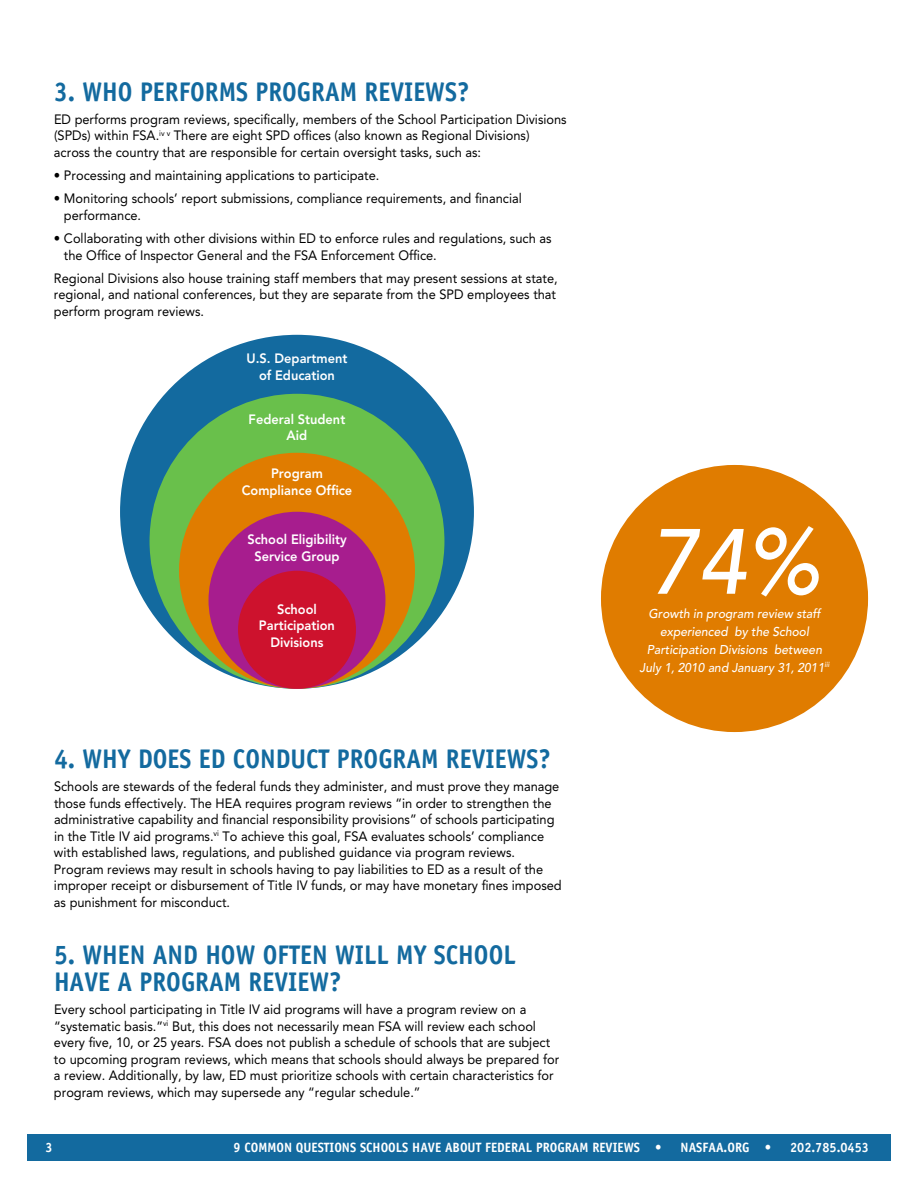
<style>
.page{position:relative;width:918px;height:1188px;background:#fff}
.page>*{position:absolute;margin:0;border:0;box-sizing:border-box;transform-origin:0 0}
.t1{font:italic 500 91.5px "Avenir LT Std";color:#fff;scale:.95 1}
.t2{font:700 27px/27px "Officina Sans Std";color:#136a9f;scale:.92 1}
.t3{font:13.5px/16.5px "Avenir LT Std";color:#000;scale:.95 1}
.t4{font:800 13.5px/16.5px "Avenir LT Std";color:#fff;text-align:center;scale:.95 1}
.t5{font:700 13.5px "Officina Sans Std";color:#fff;scale:.95 1}
.t6{font:italic 500 12.75px/17.9px "Avenir LT Std";color:#fff;text-align:center;scale:.95 1}
</style>
<div class="page">
<div style="left:27px;top:1134px;width:864px;height:27px;background:#136a9f"></div>
<div style="left:120px;top:335px;width:354px;height:354px;background:#136a9f;border-radius:50%"></div>
<div style="left:150px;top:394px;width:294px;height:295px;background:#69c04b;border-radius:50%"></div>
<div style="left:179px;top:453px;width:236px;height:236px;background:#e07c00;border-radius:50%"></div>
<div style="left:209px;top:512px;width:176px;height:177px;background:#a71d8e;border-radius:50%"></div>
<div style="left:238px;top:571px;width:118px;height:118px;background:#cd122d;border-radius:50%"></div>
<div style="left:601px;top:465px;width:267px;height:267px;background:#e07c00;border-radius:50%"></div>
<h2 class="t2" style="left:54px;top:78px;width:453px">3. WHO PERFORMS PROGRAM REVIEWS?</h2>
<p class="t3" style="left:54px;top:111px;width:541px">ED performs program reviews, specifically, members of the School Participation Divisions (SPDs) within FSA.<sup>iv</sup> <sup>v</sup> There are eight SPD offices (also known as Regional Divisions) across the country that are responsible for certain oversight tasks, such as:</p>
<p class="t3" style="left:54px;top:167px;width:344px">• Processing and maintaining applications to participate.</p>
<p class="t3" style="left:64px;top:190px;width:483px;text-indent:-10px">• Monitoring schools’ report submissions, compliance requirements, and financial performance.</p>
<p class="t3" style="left:64px;top:230px;width:515px;text-indent:-10px">• Collaborating with other divisions within ED to enforce rules and regulations, such as the Office of Inspector General and the FSA Enforcement Office.</p>
<p class="t3" style="left:54px;top:270px;width:532px;text-align:justify">Regional Divisions also house training staff members that may present sessions at state, regional, and national conferences, but they are separate from the SPD employees that perform program reviews.</p>
<p class="t4" style="left:247px;top:350px;width:108px">U.S. Department of Education</p>
<p class="t4" style="left:249px;top:411px;width:103px">Federal Student<br>Aid</p>
<p class="t4" style="left:242px;top:466px;width:118px">Program<br>Compliance Office</p>
<p class="t4" style="left:247px;top:531px;width:106px">School Eligibility<br>Service Group</p>
<p class="t4" style="left:259px;top:601px;width:82px">School<br>Participation<br>Divisions</p>
<p class="t6" style="left:649px;top:605px;width:183px">Growth in program review staff</p>
<h1 class="t1" style="left:649px;top:509px;width:181px">74%</h1>
<p class="t6" style="left:640px;top:623px;width:201px">experienced by the School<br>Participation Divisions between<br>July 1, 2010 and January 31, 2011<sup>iii</sup></p>
<h2 class="t2" style="left:54px;top:745px;width:542px">4. WHY DOES ED CONDUCT PROGRAM REVIEWS?</h2>
<p class="t3" style="left:54px;top:778px;width:536px">Schools are stewards of the federal funds they administer, and must prove they manage those funds effectively. The HEA requires program reviews “in order to strengthen the administrative capability and financial responsibility provisions” of schools participating in the Title IV aid programs.<sup>vi</sup> To achieve this goal, FSA evaluates schools’ compliance with established laws, regulations, and published guidance via program reviews.<br>Program reviews may result in schools having to pay liabilities to ED as a result of the improper receipt or disbursement of Title IV funds, or may have monetary fines imposed as punishment for misconduct.</p>
<h2 class="t2" style="left:54px;top:941px;width:504px">5. WHEN AND HOW OFTEN WILL MY SCHOOL<br>HAVE A PROGRAM REVIEW?</h2>
<p class="t3" style="left:54px;top:1001px;width:533px">Every school participating in Title IV aid programs will have a program review on a “systematic basis.”<sup>vi</sup> But, this does not necessarily mean FSA will review each school every five, 10, or 25 years. FSA does not publish a schedule of schools that are subject to upcoming program reviews, which means that schools should always be prepared for a review. Additionally, by law, ED must prioritize schools with certain characteristics for program reviews, which may supersede any “regular schedule.”</p>
<p class="t5" style="left:45px;top:1139px;width:9px">3</p>
<p class="t5" style="left:233px;top:1139px;width:452px">9 COMMON QUESTIONS SCHOOLS HAVE ABOUT FEDERAL PROGRAM REVIEWS •</p>
<p class="t5" style="left:681px;top:1139px;width:97px">NASFAA.ORG •</p>
<p class="t5" style="left:790px;top:1139px;width:85px">202.785.0453</p>
</div>
